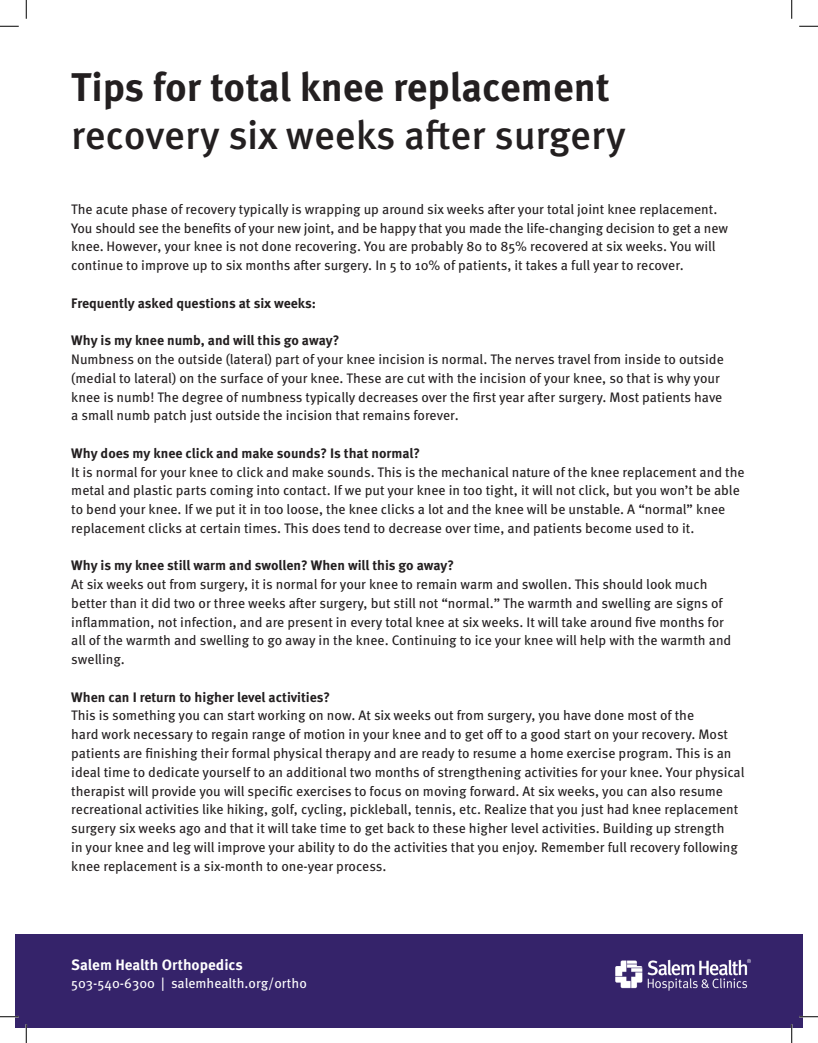
<style>
.page{position:relative;width:818px;height:1043px;background:#fff}
.page>*{position:absolute;margin:0;border:0;box-sizing:border-box;transform-origin:0 0}
.t1{font:500 40px "Meta Pro";letter-spacing:-.005em;color:#231f20}
.t2{font:700 40px "Meta Pro";color:#231f20}
.t3{font:700 15px "Meta Pro";color:#fff}
.t4{font:13.75px/18.8px "Meta Pro";color:#231f20}
.t5{font:700 13.75px "Meta Pro";color:#231f20}
.t6{font:13.75px "Meta Pro";color:#fff}
</style>
<div class="page">
<div style="left:15px;top:934px;width:787px;height:94px;background:#35236a"></div>
<img style="left:615px;top:959px;width:136px;height:32px">
<svg style="left:0;top:25px;width:19px;height:2px"></svg>
<svg style="left:799px;top:25px;width:19px;height:2px"></svg>
<svg style="left:0;top:1016px;width:19px;height:1px"></svg>
<svg style="left:799px;top:1015px;width:19px;height:2px"></svg>
<svg style="left:25px;top:0;width:2px;height:19px"></svg>
<svg style="left:25px;top:1024px;width:2px;height:18px"></svg>
<svg style="left:791px;top:0;width:1px;height:19px"></svg>
<svg style="left:790px;top:1024px;width:2px;height:18px"></svg>
<h1 class="t2" style="left:71px;top:56px;width:540px">Tips for total knee replacement</h1>
<h1 class="t1" style="left:71px;top:105px;width:556px">recovery six weeks after surgery</h1>
<p class="t4" style="left:71px;top:199px;width:658px">The acute phase of recovery typically is wrapping up around six weeks after your total joint knee replacement.<br>You should see the benefits of your new joint, and be happy that you made the life-changing decision to get a new knee. However, your knee is not done recovering. You are probably 80 to 85% recovered at six weeks. You will continue to improve up to six months after surgery. In 5 to 10% of patients, it takes a full year to recover.</p>
<p class="t5" style="left:71px;top:292px;width:246px">Frequently asked questions at six weeks:</p>
<p class="t5" style="left:71px;top:330px;width:270px">Why is my knee numb, and will this go away?</p>
<p class="t4" style="left:71px;top:349px;width:654px">Numbness on the outside (lateral) part of your knee incision is normal. The nerves travel from inside to outside (medial to lateral) on the surface of your knee. These are cut with the incision of your knee, so that is why your knee is numb! The degree of numbness typically decreases over the first year after surgery. Most patients have a small numb patch just outside the incision that remains forever.</p>
<p class="t5" style="left:71px;top:442px;width:350px">Why does my knee click and make sounds? Is that normal?</p>
<p class="t4" style="left:71px;top:461px;width:674px">It is normal for your knee to click and make sounds. This is the mechanical nature of the knee replacement and the metal and plastic parts coming into contact. If we put your knee in too tight, it will not click, but you won’t be able to bend your knee. If we put it in too loose, the knee clicks a lot and the knee will be unstable. A “normal” knee replacement clicks at certain times. This does tend to decrease over time, and patients become used to it.</p>
<p class="t5" style="left:71px;top:555px;width:384px">Why is my knee still warm and swollen? When will this go away?</p>
<p class="t4" style="left:71px;top:574px;width:661px">At six weeks out from surgery, it is normal for your knee to remain warm and swollen. This should look much better than it did two or three weeks after surgery, but still not “normal.” The warmth and swelling are signs of inflammation, not infection, and are present in every total knee at six weeks. It will take around five months for all of the warmth and swelling to go away in the knee. Continuing to ice your knee will help with the warmth and swelling.</p>
<p class="t5" style="left:71px;top:686px;width:260px">When can I return to higher level activities?</p>
<p class="t4" style="left:71px;top:705px;width:674px">This is something you can start working on now. At six weeks out from surgery, you have done most of the<br>hard work necessary to regain range of motion in your knee and to get off to a good start on your recovery. Most patients are finishing their formal physical therapy and are ready to resume a home exercise program. This is an ideal time to dedicate yourself to an additional two months of strengthening activities for your knee. Your physical therapist will provide you will specific exercises to focus on moving forward. At six weeks, you can also resume recreational activities like hiking, golf, cycling, pickleball, tennis, etc. Realize that you just had knee replacement surgery six weeks ago and that it will take time to get back to these higher level activities. Building up strength<br>in your knee and leg will improve your ability to do the activities that you enjoy. Remember full recovery following knee replacement is a six-month to one-year process.</p>
<p class="t3" style="left:71px;top:953px;width:173px">Salem Health Orthopedics</p>
<p class="t6" style="left:71px;top:972px;width:237px">503-540-6300 | salemhealth.org/ortho</p>
</div>
